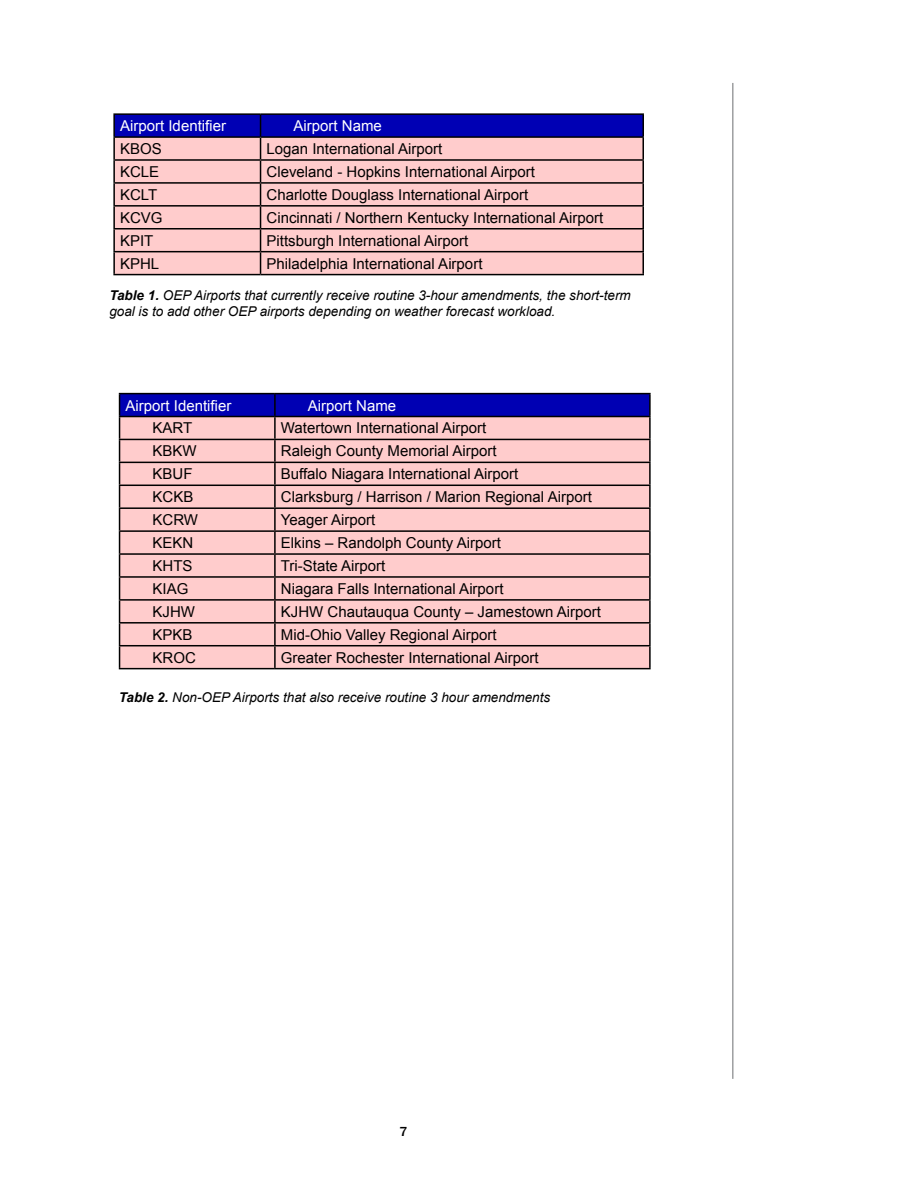
<style>
.page{position:relative;width:918px;height:1188px;background:#fff}
.page>*{position:absolute;margin:0;border:0;box-sizing:border-box;transform-origin:0 0}
.t1{font:15px "Arial";color:#000}
.t2{font:15px "Arial";color:#fff}
.t3{font:italic 13.5px/16.2px "Arial";color:#000}
.t4{font:500 13.5px "Franklin Gothic";color:#000}
.s1{font-weight:700}
</style>
<div class="page">
<hr style="left:733px;top:83px;width:1px;height:996px;background:#6d6f71">
<hr style="left:119px;top:393px;width:156px;height:1px;background:#000">
<hr style="left:275px;top:393px;width:376px;height:1px;background:#000">
<hr style="left:649px;top:394px;width:2px;height:22px;background:#000">
<hr style="left:275px;top:416px;width:376px;height:1px;background:#000">
<hr style="left:649px;top:417px;width:2px;height:22px;background:#000">
<hr style="left:275px;top:439px;width:376px;height:1px;background:#000">
<hr style="left:649px;top:440px;width:2px;height:22px;background:#000">
<hr style="left:275px;top:462px;width:376px;height:1px;background:#000">
<hr style="left:649px;top:463px;width:2px;height:22px;background:#000">
<hr style="left:275px;top:485px;width:376px;height:1px;background:#000">
<hr style="left:649px;top:486px;width:2px;height:21px;background:#000">
<hr style="left:275px;top:507px;width:376px;height:2px;background:#000">
<hr style="left:649px;top:509px;width:2px;height:21px;background:#000">
<hr style="left:275px;top:530px;width:376px;height:2px;background:#000">
<hr style="left:649px;top:532px;width:2px;height:21px;background:#000">
<hr style="left:275px;top:553px;width:376px;height:2px;background:#000">
<hr style="left:649px;top:555px;width:2px;height:21px;background:#000">
<hr style="left:275px;top:576px;width:376px;height:2px;background:#000">
<hr style="left:649px;top:578px;width:2px;height:21px;background:#000">
<hr style="left:275px;top:599px;width:376px;height:2px;background:#000">
<hr style="left:649px;top:601px;width:2px;height:21px;background:#000">
<hr style="left:275px;top:622px;width:376px;height:2px;background:#000">
<hr style="left:649px;top:624px;width:2px;height:21px;background:#000">
<svg style="left:119px;top:394px;width:531px;height:274px;background:#d8adba"></svg>
<hr style="left:275px;top:645px;width:376px;height:1px;background:#000">
<hr style="left:274px;top:646px;width:2px;height:22px;background:#000">
<hr style="left:649px;top:646px;width:2px;height:22px;background:#000">
<hr style="left:119px;top:668px;width:156px;height:1px;background:#000">
<hr style="left:275px;top:668px;width:376px;height:1px;background:#000">
<hr style="left:113px;top:113px;width:148px;height:2px;background:#000">
<hr style="left:113px;top:115px;width:2px;height:21px;background:#000">
<hr style="left:261px;top:113px;width:383px;height:2px;background:#000">
<hr style="left:642px;top:115px;width:2px;height:21px;background:#000">
<hr style="left:113px;top:136px;width:148px;height:2px;background:#000">
<hr style="left:113px;top:138px;width:2px;height:21px;background:#000">
<hr style="left:261px;top:136px;width:383px;height:2px;background:#000">
<hr style="left:642px;top:138px;width:2px;height:21px;background:#000">
<hr style="left:113px;top:159px;width:148px;height:2px;background:#000">
<hr style="left:113px;top:161px;width:2px;height:21px;background:#000">
<hr style="left:261px;top:159px;width:383px;height:2px;background:#000">
<hr style="left:642px;top:161px;width:2px;height:21px;background:#000">
<hr style="left:113px;top:182px;width:148px;height:2px;background:#000">
<hr style="left:113px;top:184px;width:2px;height:21px;background:#000">
<hr style="left:261px;top:182px;width:383px;height:2px;background:#000">
<hr style="left:642px;top:184px;width:2px;height:21px;background:#000">
<hr style="left:113px;top:205px;width:148px;height:2px;background:#000">
<hr style="left:113px;top:207px;width:2px;height:21px;background:#000">
<hr style="left:261px;top:205px;width:383px;height:2px;background:#000">
<hr style="left:642px;top:207px;width:2px;height:21px;background:#000">
<hr style="left:113px;top:228px;width:148px;height:2px;background:#000">
<hr style="left:113px;top:230px;width:2px;height:21px;background:#000">
<hr style="left:261px;top:228px;width:383px;height:2px;background:#000">
<hr style="left:642px;top:230px;width:2px;height:21px;background:#000">
<hr style="left:113px;top:251px;width:148px;height:1px;background:#000">
<hr style="left:113px;top:252px;width:2px;height:22px;background:#000">
<hr style="left:261px;top:251px;width:383px;height:1px;background:#000">
<svg style="left:114px;top:114px;width:529px;height:160px;background:#cba2ba"></svg>
<hr style="left:642px;top:252px;width:2px;height:22px;background:#000">
<hr style="left:113px;top:274px;width:148px;height:1px;background:#000">
<hr style="left:261px;top:274px;width:383px;height:1px;background:#000">
<p class="t2" style="left:120px;top:116px;width:107px">Airport Identifier</p>
<p class="t2" style="left:294px;top:116px;width:90px">Airport Name</p>
<p class="t1" style="left:120px;top:139px;width:43px">KBOS</p>
<p class="t1" style="left:267px;top:139px;width:177px">Logan International Airport</p>
<p class="t1" style="left:120px;top:162px;width:41px">KCLE</p>
<p class="t1" style="left:267px;top:162px;width:270px">Cleveland - Hopkins International Airport</p>
<p class="t1" style="left:120px;top:185px;width:39px">KCLT</p>
<p class="t1" style="left:267px;top:185px;width:263px">Charlotte Douglass International Airport</p>
<p class="t1" style="left:120px;top:208px;width:44px">KCVG</p>
<p class="t1" style="left:267px;top:208px;width:338px">Cincinnati / Northern Kentucky International Airport</p>
<p class="t1" style="left:120px;top:231px;width:35px">KPIT</p>
<p class="t1" style="left:267px;top:231px;width:203px">Pittsburgh International Airport</p>
<p class="t1" style="left:120px;top:254px;width:41px">KPHL</p>
<p class="t1" style="left:267px;top:254px;width:217px">Philadelphia International Airport</p>
<p class="t3" style="left:109px;top:287px;width:523px"><span class="s1">Table 1.</span> OEP Airports that currently receive routine 3-hour amendments, the short-term goal is to add other OEP airports depending on weather forecast workload.</p>
<p class="t2" style="left:126px;top:395px;width:107px">Airport Identifier</p>
<p class="t2" style="left:308px;top:395px;width:90px">Airport Name</p>
<p class="t1" style="left:153px;top:418px;width:41px">KART</p>
<p class="t1" style="left:281px;top:418px;width:207px">Watertown International Airport</p>
<p class="t1" style="left:153px;top:441px;width:46px">KBKW</p>
<p class="t1" style="left:281px;top:441px;width:217px">Raleigh County Memorial Airport</p>
<p class="t1" style="left:153px;top:464px;width:42px">KBUF</p>
<p class="t1" style="left:281px;top:464px;width:239px">Buffalo Niagara International Airport</p>
<p class="t1" style="left:153px;top:487px;width:42px">KCKB</p>
<p class="t1" style="left:281px;top:487px;width:312px">Clarksburg / Harrison / Marion Regional Airport</p>
<p class="t1" style="left:153px;top:510px;width:47px">KCRW</p>
<p class="t1" style="left:281px;top:510px;width:96px">Yeager Airport</p>
<p class="t1" style="left:153px;top:533px;width:42px">KEKN</p>
<p class="t1" style="left:281px;top:533px;width:222px">Elkins – Randolph County Airport</p>
<p class="t1" style="left:153px;top:556px;width:42px">KHTS</p>
<p class="t1" style="left:281px;top:556px;width:106px">Tri-State Airport</p>
<p class="t1" style="left:153px;top:579px;width:37px">KIAG</p>
<p class="t1" style="left:281px;top:579px;width:224px">Niagara Falls International Airport</p>
<p class="t1" style="left:153px;top:602px;width:44px">KJHW</p>
<p class="t1" style="left:281px;top:602px;width:322px">KJHW Chautauqua County – Jamestown Airport</p>
<p class="t1" style="left:153px;top:625px;width:42px">KPKB</p>
<p class="t1" style="left:281px;top:625px;width:217px">Mid-Ohio Valley Regional Airport</p>
<p class="t1" style="left:153px;top:648px;width:45px">KROC</p>
<p class="t1" style="left:281px;top:648px;width:259px">Greater Rochester International Airport</p>
<p class="t3" style="left:119px;top:690px;width:433px"><span class="s1">Table 2.</span> Non-OEP Airports that also receive routine 3 hour amendments</p>
<p class="t4" style="left:400px;top:1123px;width:9px">7</p>
</div>
